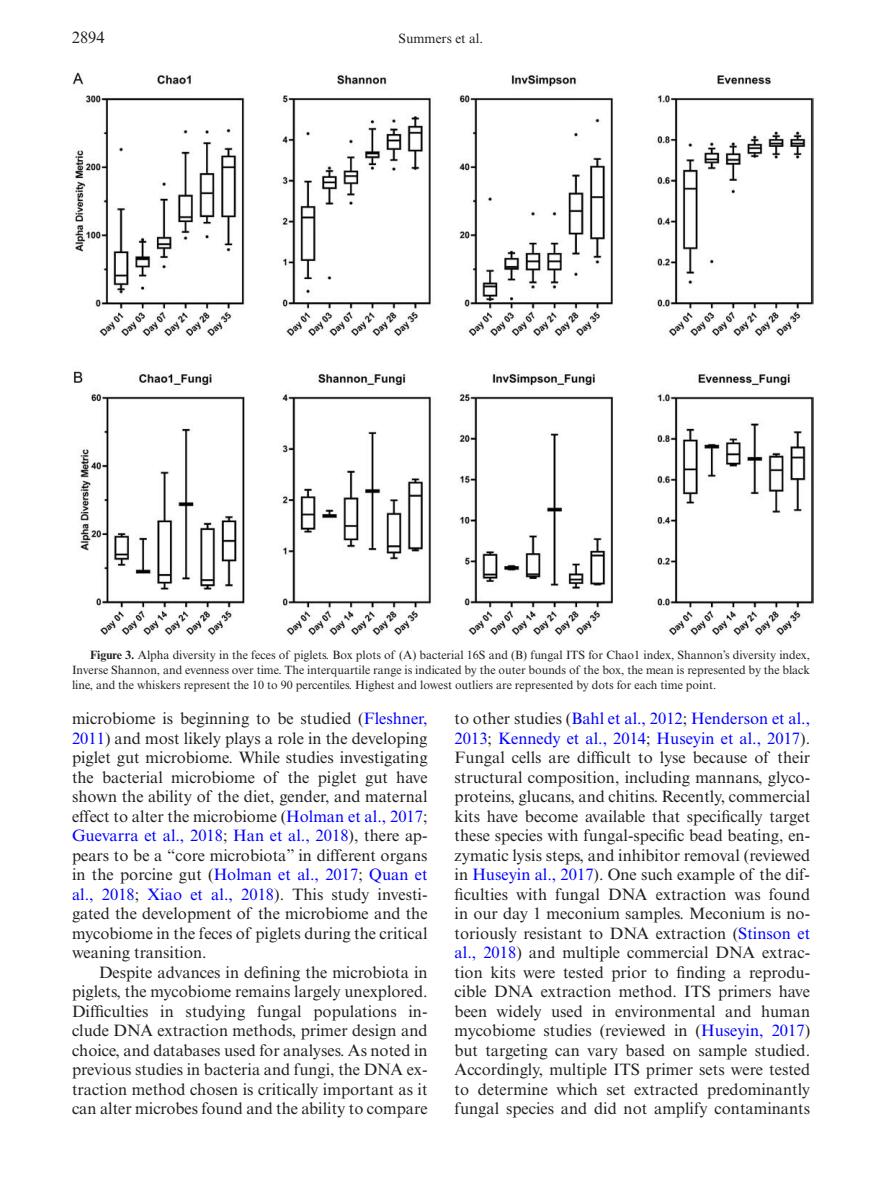
<style>
.page{position:relative;width:891px;height:1188px;background:#fff}
.page>*{position:absolute;margin:0;border:0;box-sizing:border-box;transform-origin:0 0}
.t1{font:16.5px/19.5px "Times New Roman MT Std";color:#231f20;text-align:justify}
.t2{font:13.5px "Times New Roman MT Std";color:#231f20}
.t3{font:12px/15px "Times New Roman MT Std";color:#231f20;text-align:justify}
.s1{font-weight:700}
.s2{color:#00f}
</style>
<div class="page">
<img style="left:72px;top:73px;width:741px;height:563px">
<p class="t1" style="left:72px;top:28px;width:34px">2894</p>
<p class="t2" style="left:398px;top:30px;width:86px">Summers et al.</p>
<p class="t3" style="left:72px;top:647px;width:740px;text-indent:18px"><span class="s1">Figure 3.</span> Alpha diversity in the feces of piglets. Box plots of (A) bacterial 16S and (B) fungal ITS for Chao1 index, Shannon’s diversity index, Inverse Shannon, and evenness over time. The interquartile range is indicated by the outer bounds of the box, the mean is represented by the black line, and the whiskers represent the 10 to 90 percentiles. Highest and lowest outliers are represented by dots for each time point.</p>
<p class="t1" style="left:72px;top:709px;width:357px">microbiome is beginning to be studied (<span class="s2">Fleshner, 2011</span>) and most likely plays a role in the developing piglet gut microbiome. While studies investigating the bacterial microbiome of the piglet gut have shown the ability of the diet, gender, and maternal effect to alter the microbiome (<span class="s2">Holman et al., 2017</span>; <span class="s2">Guevarra et al., 2018</span>; <span class="s2">Han et al., 2018</span>), there ap&shy;pears to be a “core microbiota” in different organs in the porcine gut (<span class="s2">Holman et al., 2017</span>; <span class="s2">Quan et al., 2018</span>; <span class="s2">Xiao et al., 2018</span>). This study investi&shy;gated the development of the microbiome and the mycobiome in the feces of piglets during the critical weaning transition.</p>
<p class="t1" style="left:72px;top:963px;width:357px;text-indent:27px">Despite advances in defining the microbiota in piglets, the mycobiome remains largely unexplored.<br>Difficulties in studying fungal populations in&shy;clude DNA extraction methods, primer design and choice, and databases used for analyses. As noted in previous studies in bacteria and fungi, the DNA ex&shy;traction method chosen is critically important as it can alter microbes found and the ability to compare</p>
<p class="t1" style="left:455px;top:709px;width:357px">to other studies (<span class="s2">Bahl et al., 2012</span>; <span class="s2">Henderson et al., 2013</span>; <span class="s2">Kennedy et al., 2014</span>; <span class="s2">Huseyin et al., 2017</span>).<br>Fungal cells are difficult to lyse because of their structural composition, including mannans, glyco&shy;proteins, glucans, and chitins. Recently, commercial kits have become available that specifically target these species with fungal-specific bead beating, en&shy;zymatic lysis steps, and inhibitor removal (reviewed in <span class="s2">Huseyin al., 2017</span>). One such example of the dif&shy;ficulties with fungal DNA extraction was found in our day 1 meconium samples. Meconium is no&shy;toriously resistant to DNA extraction (<span class="s2">Stinson et al., 2018</span>) and multiple commercial DNA extrac&shy;tion kits were tested prior to finding a reprodu&shy;cible DNA extraction method. ITS primers have been widely used in environmental and human mycobiome studies (reviewed in (<span class="s2">Huseyin, 2017</span>) but targeting can vary based on sample studied.<br>Accordingly, multiple ITS primer sets were tested to determine which set extracted predominantly fungal species and did not amplify contaminants</p>
</div>
